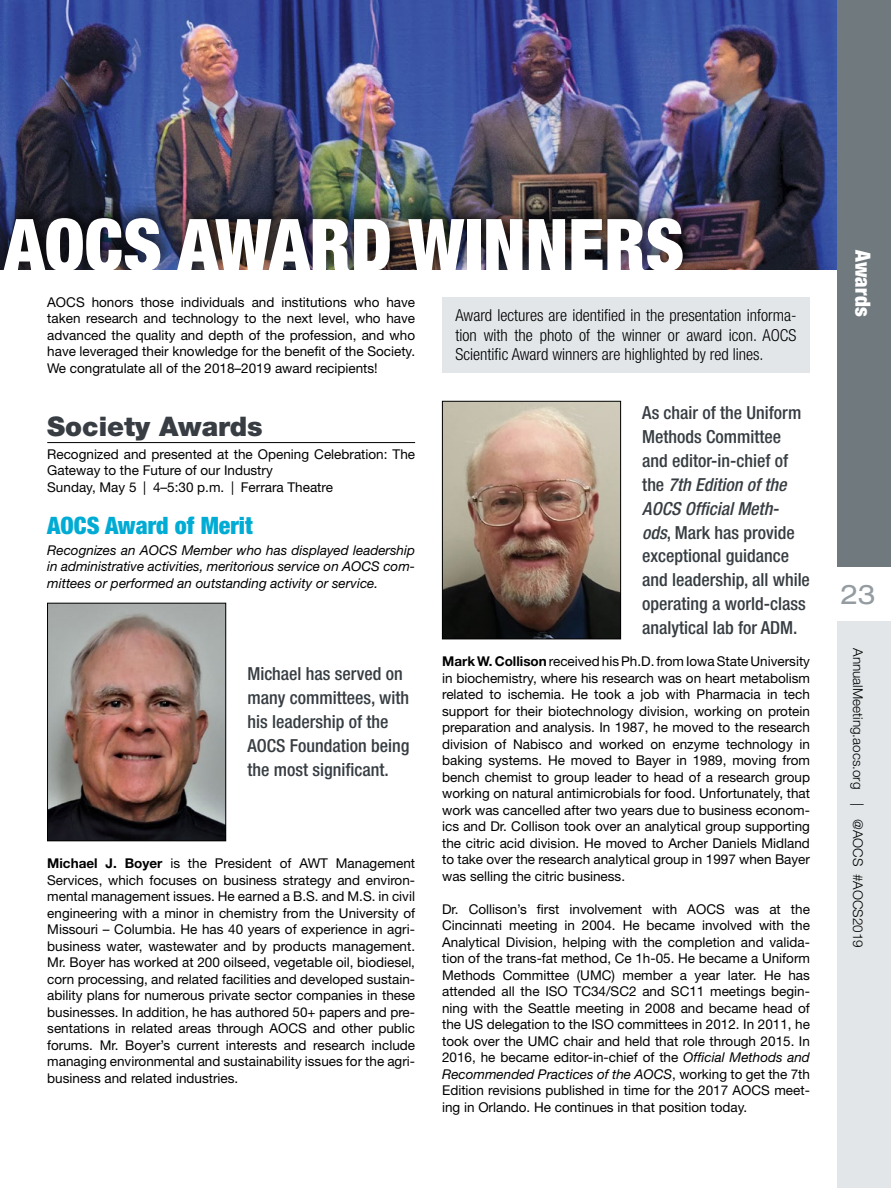
<style>
.page{position:relative;width:891px;height:1188px;background:#fff}
.page>*{position:absolute;margin:0;border:0;box-sizing:border-box;transform-origin:0 0}
.t1{font:900 condensed 72px "Helvetica Neue LT Std";color:#fff}
.t2{font:900 27px "Helvetica Neue LT Std";color:#373d42}
.t3{font:expanded 27px "Helvetica Neue LT Std";color:#949ca1}
.t4{font:900 condensed 24px "Helvetica Neue LT Std";color:#00acd4}
.t5{font:900 condensed 21px "Helvetica Neue LT Std";letter-spacing:.005em;color:#fff}
.t6{font:500 condensed 18px/24px "Helvetica Neue LT Std";color:#373d42}
.t7{font:300 condensed 16.5px/19.5px "Helvetica Neue LT Std";color:#000;text-align:justify}
.t8{font:13.5px/16.5px "Helvetica Neue LT Std";color:#000;text-align:justify}
.t9{font:italic 13.5px/16.5px "Helvetica Neue LT Std";color:#000;text-align:justify}
.t10{font:300 13.5px "Helvetica Neue LT Std";color:#000}
.s1{font-weight:700}
.s2{font-style:italic}
</style>
<div class="page">
<div style="left:837px;top:621px;width:54px;height:567px;background:#e2e6e8"></div>
<div style="left:837px;top:0;width:54px;height:567px;background:#70797e"></div>
<img style="left:0;top:0;width:837px;height:270px">
<div style="left:0;top:198px;width:701px;height:82px;background:#000;opacity:.75"></div>
<div style="left:0;top:270px;width:837px;height:27px;background:#fff"></div>
<hr style="left:47px;top:442px;width:368px;height:1px;background:#000">
<img style="left:49px;top:605px;width:175px;height:234px">
<div style="left:47px;top:603px;width:179px;height:238px;border:1px solid #000"></div>
<img style="left:444px;top:403px;width:175px;height:234px">
<div style="left:442px;top:401px;width:179px;height:238px;border:1px solid #000"></div>
<div style="left:442px;top:297px;width:368px;height:76px;background:#e2e6e8"></div>
<h1 class="t1" style="left:4px;top:201px;width:681px">AOCS AWARD WINNERS</h1>
<p class="t8" style="left:47px;top:293px;width:369px">AOCS honors those individuals and institutions who have taken research and technology to the next level, who have advanced the quality and depth of the profession, and who have leveraged their knowledge for the benefit of the Society.<br>We congratulate all of the 2018–2019 award recipients!</p>
<p class="t7" style="left:456px;top:305px;width:342px">Award lectures are identified in the presentation informa&shy;tion with the photo of the winner or award icon. AOCS Scientific Award winners are highlighted by red lines.</p>
<h2 class="t2" style="left:47px;top:410px;width:217px">Society Awards</h2>
<p class="t8" style="left:47px;top:446px;width:369px;text-align:left">Recognized and presented at the Opening Celebration: The<br>Gateway to the Future of our Industry<br>Sunday, May 5 | 4–5:30 p.m. | Ferrara Theatre</p>
<h3 class="t4" style="left:47px;top:511px;width:207px">AOCS Award of Merit</h3>
<p class="t9" style="left:47px;top:542px;width:369px">Recognizes an AOCS Member who has displayed leadership in administrative activities, meritorious service on AOCS com&shy;mittees or performed an outstanding activity or service.</p>
<h3 class="t6" style="left:247px;top:662px;width:163px">Michael has served on many committees, with his leadership of the<br>AOCS Foundation being the most significant.</h3>
<p class="t8" style="left:47px;top:855px;width:369px"><span class="s1">Michael J. Boyer</span> is the President of AWT Management Services, which focuses on business strategy and environ&shy;mental management issues. He earned a B.S. and M.S. in civil engineering with a minor in chemistry from the University of Missouri – Columbia. He has 40 years of experience in agri&shy;business water, wastewater and by products management.<br>Mr. Boyer has worked at 200 oilseed, vegetable oil, biodiesel, corn processing, and related facilities and developed sustain&shy;ability plans for numerous private sector companies in these businesses. In addition, he has authored 50+ papers and pre&shy;sentations in related areas through AOCS and other public forums. Mr. Boyer’s current interests and research include managing environmental and sustainability issues for the agri&shy;business and related industries.</p>
<h3 class="t6" style="left:642px;top:400px;width:169px">As chair of the Uniform<br>Methods Committee and editor-in-chief of the <span class="s2">7th Edition of the<br>AOCS Official Meth&shy;ods</span>, Mark has provide exceptional guidance and leadership, all while operating a world-class analytical lab for ADM.</h3>
<p class="t8" style="left:442px;top:653px;width:369px"><span class="s1">Mark W. Collison</span> received his Ph.D. from Iowa State University in biochemistry, where his research was on heart metabolism related to ischemia. He took a job with Pharmacia in tech support for their biotechnology division, working on protein preparation and analysis. In 1987, he moved to the research division of Nabisco and worked on enzyme technology in baking systems. He moved to Bayer in 1989, moving from bench chemist to group leader to head of a research group working on natural antimicrobials for food. Unfortunately, that work was cancelled after two years due to business econom&shy;ics and Dr. Collison took over an analytical group supporting the citric acid division. He moved to Archer Daniels Midland to take over the research analytical group in 1997 when Bayer was selling the citric business.</p>
<p class="t8" style="left:442px;top:901px;width:369px">Dr. Collison’s first involvement with AOCS was at the Cincinnati meeting in 2004. He became involved with the Analytical Division, helping with the completion and valida&shy;tion of the trans-fat method, Ce 1h-05. He became a Uniform Methods Committee (UMC) member a year later. He has attended all the ISO TC34/SC2 and SC11 meetings begin&shy;ning with the Seattle meeting in 2008 and became head of the US delegation to the ISO committees in 2012. In 2011, he took over the UMC chair and held that role through 2015. In 2016, he became editor-in-chief of the <span class="s2">Official Methods and Recommended Practices of the AOCS</span>, working to get the 7th Edition revisions published in time for the 2017 AOCS meet&shy;ing in Orlando. He continues in that position today.</p>
<h3 class="t5" style="left:876px;top:250px;width:68px;rotate:90deg">Awards</h3>
<h2 class="t3" style="left:841px;top:578px;width:37px">23</h2>
<p class="t10" style="left:866px;top:648px;width:301px;rotate:90deg">AnnualMeeting.aocs.org | @AOCS #AOCS2019</p>
</div>
